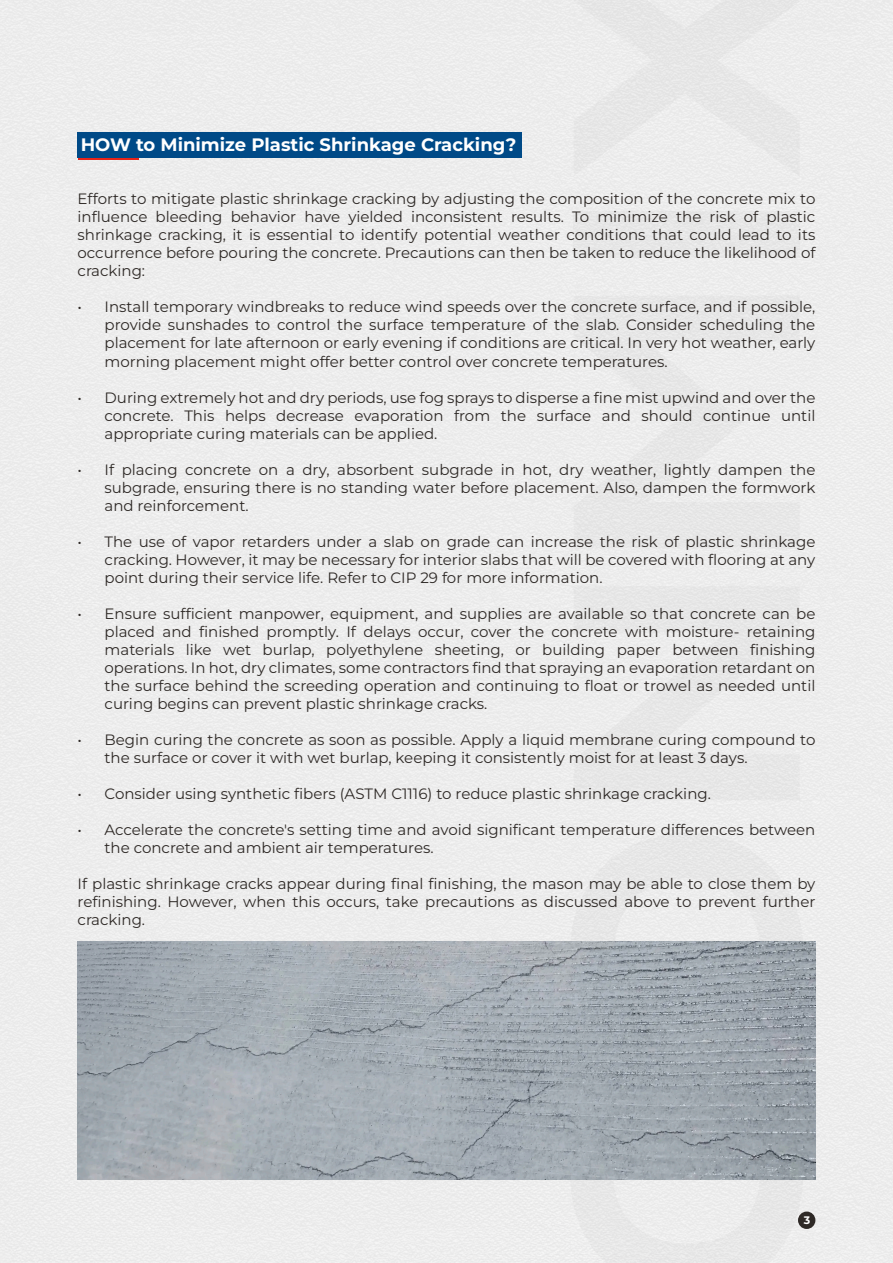
<style>
.page{position:relative;width:893px;height:1263px;background:#ededed}
.page>*{position:absolute;margin:0;border:0;box-sizing:border-box;transform-origin:0 0}
.t1{font:700 18px "Montserrat";color:#fff}
.t2{font:15px/18px "Montserrat";color:#2e2926;text-align:justify}
.t3{font:700 10.95px "Montserrat";color:#fff}
</style>
<div class="page">
<div style="left:78px;top:133px;width:444px;height:25px;background:#004a87"></div>
<hr style="left:78px;top:158px;width:60px;height:2px;background:#e72419">
<div style="left:570px;top:1179px;width:233px;height:84px;background:#eaeaea"></div>
<div style="left:570px;top:833px;width:233px;height:109px;background:#eaeaea"></div>
<div style="left:574px;top:586px;width:226px;height:214px;background:#e9e9e9"></div>
<div style="left:574px;top:296px;width:226px;height:252px;background:#eaeaea"></div>
<div style="left:574px;top:211px;width:226px;height:47px;background:#e7e7e7"></div>
<div style="left:574px;top:0;width:226px;height:177px;background:#eaeaea"></div>
<div style="left:798px;top:1211px;width:17px;height:18px;background:#2e2926;border-radius:50%"></div>
<img style="left:77px;top:942px;width:739px;height:237px">
<p class="t1" style="left:81px;top:133px;width:437px">HOW to Minimize Plastic Shrinkage Cracking?</p>
<p class="t2" style="left:78px;top:190px;width:739px">Efforts to mitigate plastic shrinkage cracking by adjusting the composition of the concrete mix to influence bleeding behavior have yielded inconsistent results. To minimize the risk of plastic shrinkage cracking, it is essential to identify potential weather conditions that could lead to its occurrence before pouring the concrete. Precautions can then be taken to reduce the likelihood of cracking:</p>
<p class="t2" style="left:105px;top:298px;width:712px;text-indent:-27px">• Install temporary windbreaks to reduce wind speeds over the concrete surface, and if possible, provide sunshades to control the surface temperature of the slab. Consider scheduling the placement for late afternoon or early evening if conditions are critical. In very hot weather, early morning placement might offer better control over concrete temperatures.</p>
<p class="t2" style="left:105px;top:388px;width:712px;text-indent:-27px">• During extremely hot and dry periods, use fog sprays to disperse a fine mist upwind and over the concrete. This helps decrease evaporation from the surface and should continue until appropriate curing materials can be applied.</p>
<p class="t2" style="left:105px;top:460px;width:712px;text-indent:-27px">• If placing concrete on a dry, absorbent subgrade in hot, dry weather, lightly dampen the subgrade, ensuring there is no standing water before placement. Also, dampen the formwork and reinforcement.</p>
<p class="t2" style="left:105px;top:532px;width:712px;text-indent:-27px">• The use of vapor retarders under a slab on grade can increase the risk of plastic shrinkage cracking. However, it may be necessary for interior slabs that will be covered with flooring at any point during their service life. Refer to CIP 29 for more information.</p>
<p class="t2" style="left:105px;top:604px;width:712px;text-indent:-27px">• Ensure sufficient manpower, equipment, and supplies are available so that concrete can be placed and finished promptly. If delays occur, cover the concrete with moisture- retaining materials like wet burlap, polyethylene sheeting, or building paper between finishing operations. In hot, dry climates, some contractors find that spraying an evaporation retardant on the surface behind the screeding operation and continuing to float or trowel as needed until curing begins can prevent plastic shrinkage cracks.</p>
<p class="t2" style="left:105px;top:730px;width:712px;text-indent:-27px">• Begin curing the concrete as soon as possible. Apply a liquid membrane curing compound to the surface or cover it with wet burlap, keeping it consistently moist for at least 3 days.</p>
<p class="t2" style="left:78px;top:784px;width:635px">• Consider using synthetic fibers (ASTM C1116) to reduce plastic shrinkage cracking.</p>
<p class="t2" style="left:105px;top:820px;width:712px;text-indent:-27px">• Accelerate the concrete's setting time and avoid significant temperature differences between the concrete and ambient air temperatures.</p>
<p class="t2" style="left:78px;top:874px;width:739px">If plastic shrinkage cracks appear during final finishing, the mason may be able to close them by refinishing. However, when this occurs, take precautions as discussed above to prevent further cracking.</p>
<p class="t3" style="left:804px;top:1213px;width:8px">3</p>
</div>
